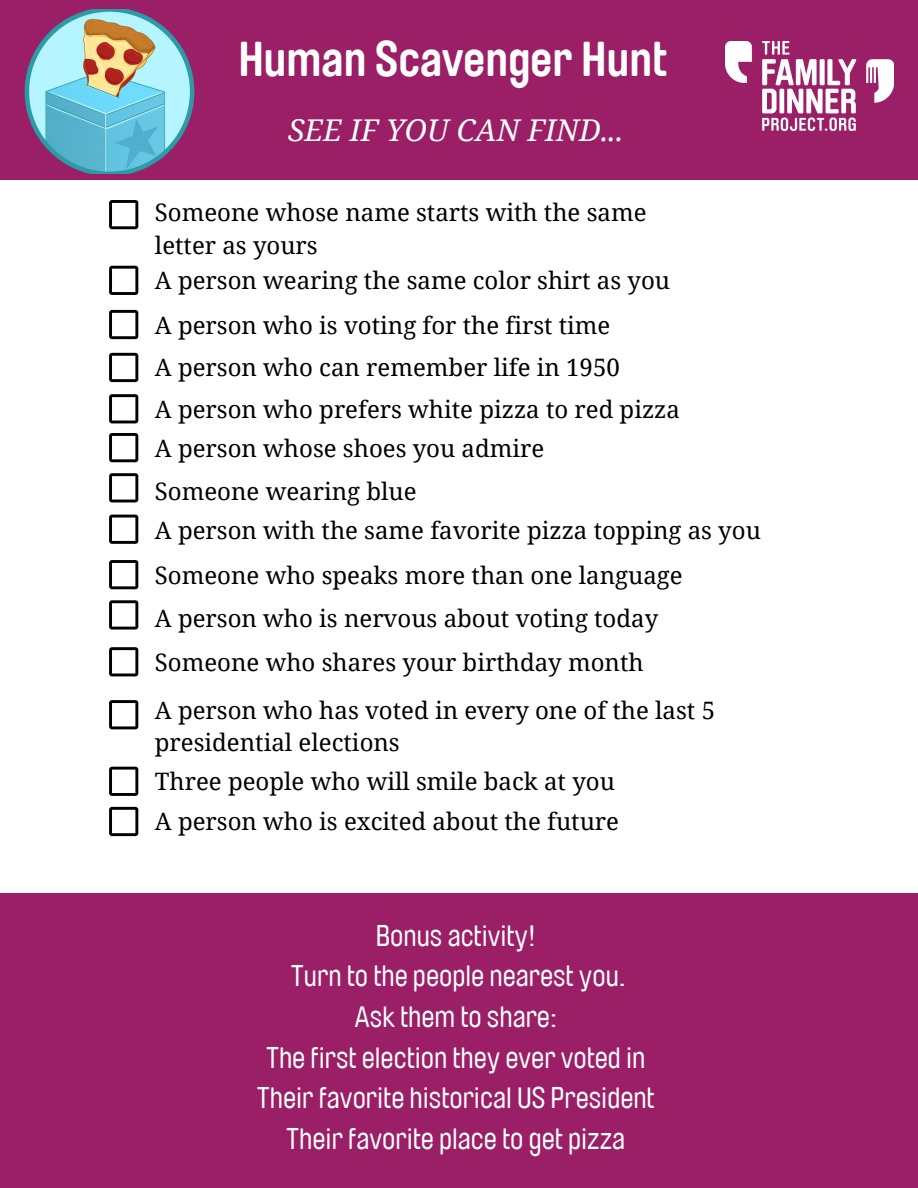
<style>
.page{position:relative;width:918px;height:1188px;background:#fff}
.page>*{position:absolute;margin:0;border:0;box-sizing:border-box;transform-origin:0 0}
.t1{font:700 48.75px "Brauer Neue";color:#fff}
.t2{font:italic 30px "Noto Serif";color:#fff}
.t3{font:29.25px/40.7px "Brauer Neue";color:#fff;text-align:center}
.t4{font:24px/32.7px "Noto Serif";color:#000}
</style>
<div class="page">
<svg style="left:109px;top:200px;width:29px;height:29px"></svg>
<div style="left:0;top:0;width:918px;height:180px;background:#9b1f66"></div>
<svg style="left:109px;top:266px;width:29px;height:29px"></svg>
<svg style="left:109px;top:310px;width:29px;height:29px"></svg>
<svg style="left:109px;top:353px;width:29px;height:29px"></svg>
<svg style="left:109px;top:394px;width:29px;height:29px"></svg>
<svg style="left:109px;top:433px;width:29px;height:29px"></svg>
<svg style="left:109px;top:515px;width:29px;height:29px"></svg>
<svg style="left:109px;top:560px;width:29px;height:29px"></svg>
<svg style="left:109px;top:600px;width:29px;height:30px"></svg>
<svg style="left:109px;top:647px;width:29px;height:29px"></svg>
<svg style="left:109px;top:700px;width:29px;height:29px"></svg>
<svg style="left:109px;top:767px;width:29px;height:29px"></svg>
<svg style="left:109px;top:807px;width:29px;height:29px"></svg>
<div style="left:0;top:894px;width:918px;height:294px;background:#9b1f66"></div>
<svg style="left:109px;top:473px;width:29px;height:29px"></svg>
<img style="left:24px;top:10px;width:170px;height:164px">
<img style="left:725px;top:42px;width:168px;height:89px">
<p class="t1" style="left:238px;top:37px;width:431px">Human Scavenger Hunt</p>
<p class="t2" style="left:288px;top:109px;width:337px">SEE IF YOU CAN FIND...</p>
<p class="t4" style="left:155px;top:195px;width:493px">Someone whose name starts with the same letter as yours</p>
<p class="t4" style="left:155px;top:264px;width:517px">A person wearing the same color shirt as you</p>
<h2 class="t4" style="left:155px;top:308px;width:457px">A person who is voting for the first time</h2>
<p class="t4" style="left:155px;top:351px;width:466px">A person who can remember life in 1950</p>
<p class="t4" style="left:155px;top:392px;width:527px">A person who prefers white pizza to red pizza</p>
<p class="t4" style="left:155px;top:431px;width:391px">A person whose shoes you admire</p>
<p class="t4" style="left:155px;top:474px;width:263px">Someone wearing blue</p>
<p class="t4" style="left:155px;top:513px;width:608px">A person with the same favorite pizza topping as you</p>
<p class="t4" style="left:155px;top:558px;width:529px">Someone who speaks more than one language</p>
<p class="t4" style="left:155px;top:601px;width:505px">A person who is nervous about voting today</p>
<p class="t4" style="left:155px;top:645px;width:490px">Someone who shares your birthday month</p>
<p class="t4" style="left:155px;top:693px;width:562px">A person who has voted in every one of the last 5</p>
<p class="t4" style="left:155px;top:726px;width:246px">presidential elections</p>
<p class="t4" style="left:155px;top:765px;width:462px">Three people who will smile back at you</p>
<p class="t4" style="left:155px;top:805px;width:466px">A person who is excited about the future</p>
<p class="t3" style="left:257px;top:916px;width:399px">Bonus activity!<br>Turn to the people nearest you.<br>Ask them to share:<br>The first election they ever voted in<br>Their favorite historical US President<br>Their favorite place to get pizza</p>
</div>
